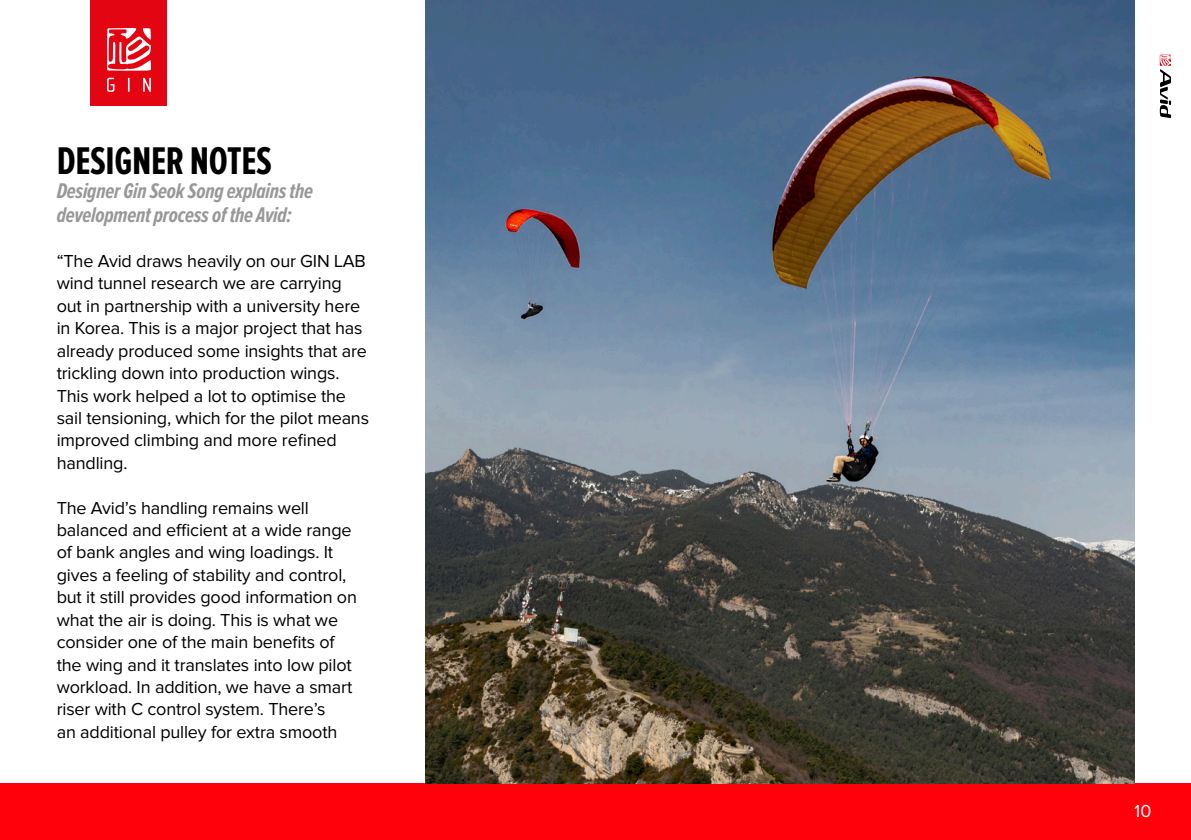
<style>
.page{position:relative;width:1191px;height:840px;background:#fff}
.page>*{position:absolute;margin:0;border:0;box-sizing:border-box;transform-origin:0 0}
.t1{font:700 40px "Proxima Nova Ex Cn";letter-spacing:-.01em;color:#000}
.t2{font:italic 700 22px/24px "Proxima Nova Ex Cn";letter-spacing:-.01em;color:#989899}
.t3{font:18px/22.4px "Proxima Nova";letter-spacing:-.01em;color:#000}
.t4{font:18px "Proxima Nova";color:#fff}
</style>
<div class="page">
<div style="left:0;top:782px;width:1191px;height:57px;background:#ff010b"></div>
<div style="left:91px;top:0;width:76px;height:105px;background:#e30612"></div>
<svg style="left:107px;top:78px;width:44px;height:14px"></svg>
<svg style="left:107px;top:28px;width:44px;height:43px"></svg>
<svg style="left:1159px;top:55px;width:12px;height:63px"></svg>
<img style="left:425px;top:0;width:709px;height:782px">
<h1 class="t1" style="left:57px;top:138px;width:217px">DESIGNER NOTES</h1>
<p class="t2" style="left:57px;top:178px;width:258px">Designer Gin Seok Song explains the development process of the Avid:</p>
<p class="t3" style="left:57px;top:250px;width:314px">“The Avid draws heavily on our GIN LAB wind tunnel research we are carrying out in partnership with a university here in Korea. This is a major project that has already produced some insights that are trickling down into production wings.<br>This work helped a lot to optimise the sail tensioning, which for the pilot means improved climbing and more refined handling.</p>
<p class="t3" style="left:57px;top:497px;width:302px">The Avid’s handling remains well balanced and efficient at a wide range of bank angles and wing loadings. It gives a feeling of stability and control, but it still provides good information on what the air is doing. This is what we consider one of the main benefits of the wing and it translates into low pilot workload. In addition, we have a smart riser with C control system. There’s<br>an additional pulley for extra smooth</p>
<p class="t4" style="left:1134px;top:802px;width:19px">10</p>
</div>
